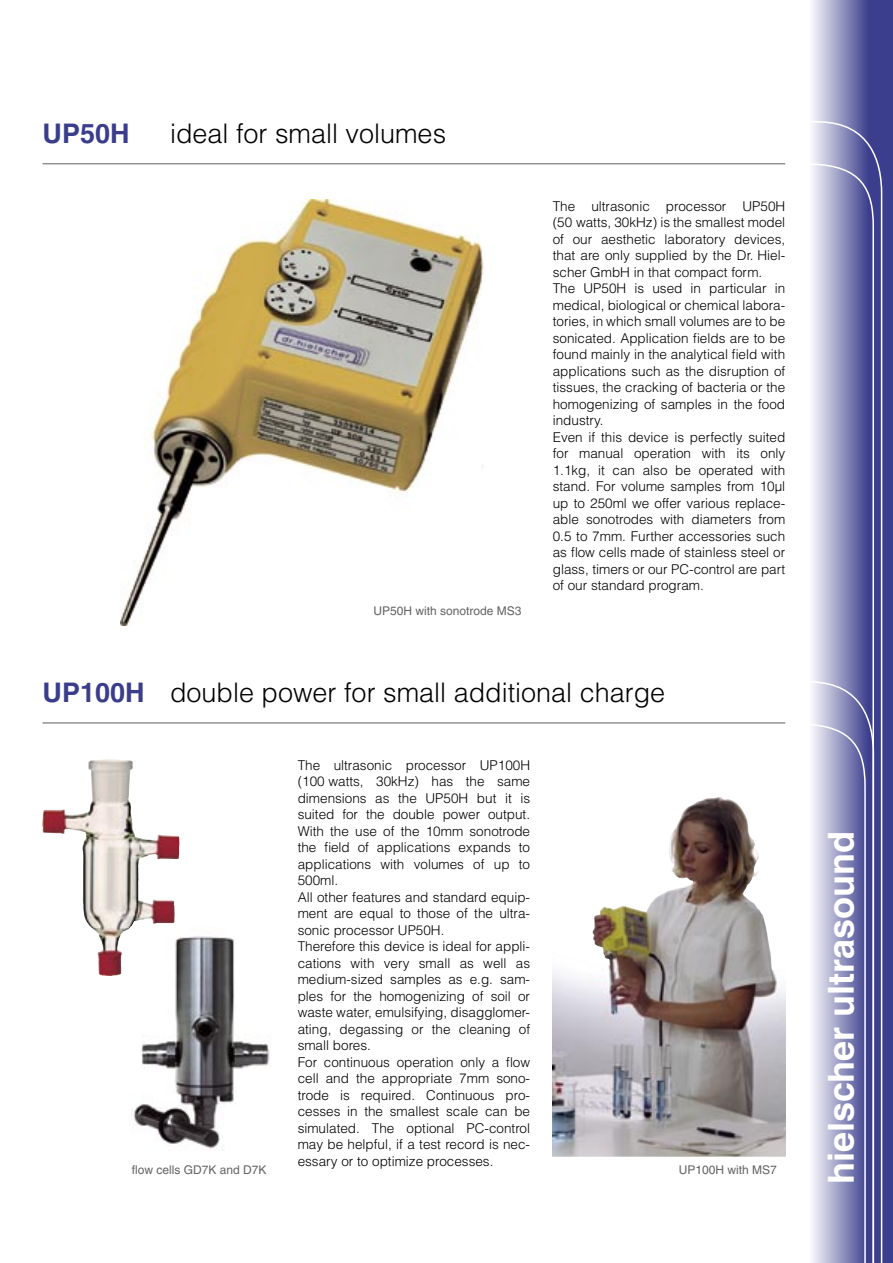
<style>
.page{position:relative;width:893px;height:1263px;background:#fff}
.page>*{position:absolute;margin:0;border:0;box-sizing:border-box;transform-origin:0 0}
.t1{font:700 36px "Helvetica";color:#fff}
.t2{font:300 27px "Helvetica";color:#000}
.t3{font:700 27px "Helvetica";color:#3a3d8c}
.t4{font:300 13.5px/16.5px "Helvetica";color:#000}
.t5{font:12px "Helvetica";color:#636363}
.s1{font-weight:700;color:#3a3d8c}
</style>
<div class="page">
<svg style="left:42px;top:722px;width:73px;height:254px"></svg>
<img style="left:121px;top:200px;width:363px;height:425px">
<svg style="left:669px;top:797px;width:87px;height:53px"></svg>
<img style="left:553px;top:850px;width:225px;height:307px">
<img style="left:129px;top:927px;width:141px;height:224px">
<img style="left:105px;top:759px;width:74px;height:142px">
<svg style="left:812px;top:0;width:81px;height:1263px;background:#585b9d"></svg>
<svg style="left:812px;top:119px;width:71px;height:1144px;background:#898aba"></svg>
<hr style="left:43px;top:163px;width:742px;height:1px;background:#939393">
<svg style="left:778px;top:679px;width:97px;height:584px"></svg>
<hr style="left:43px;top:722px;width:742px;height:2px;background:#939393">
<h2 class="t3" style="left:43px;top:117px;width:89px">UP50H</h2>
<h2 class="t2" style="left:170px;top:116px;width:278px">ideal for small volumes</h2>
<p class="t5" style="left:374px;top:604px;width:150px">UP50H with sonotrode MS3</p>
<p class="t4" style="left:553px;top:197px;width:234px">The ultrasonic processor UP50H (50 watts, 30kHz) is the smallest model of our aesthetic laboratory devices, that are only supplied by the Dr. Hiel&shy;scher GmbH in that compact form.<br>The UP50H is used in particular in medical, biological or chemical labora&shy;tories, in which small volumes are to be sonicated. Application fields are to be found mainly in the analytical field with applications such as the disruption of tissues, the cracking of bacteria or the homogenizing of samples in the food industry.<br>Even if this device is perfectly suited for manual operation with its only 1.1kg, it can also be operated with stand. For volume samples from 10µl up to 250ml we offer various replace&shy;able sonotrodes with diameters from 0.5 to 7mm. Further accessories such as flow cells made of stainless steel or glass, timers or our PC-control are part of our standard program.</p>
<h2 class="t2" style="left:43px;top:675px;width:624px"><span class="s1">UP100H</span> double power for small additional charge</h2>
<p class="t5" style="left:132px;top:1163px;width:136px">flow cells GD7K and D7K</p>
<p class="t4" style="left:298px;top:757px;width:234px">The ultrasonic processor UP100H (100 watts, 30kHz) has the same dimensions as the UP50H but it is suited for the double power output.<br>With the use of the 10mm sonotrode the field of applications expands to applications with volumes of up to<br>500ml.<br>All other features and standard equip&shy;ment are equal to those of the ultra&shy;sonic processor UP50H.<br>Therefore this device is ideal for appli&shy;cations with very small as well as medium-sized samples as e.g. sam&shy;ples for the homogenizing of soil or waste water, emulsifying, disagglomer&shy;ating, degassing or the cleaning of small bores.<br>For continuous operation only a flow cell and the appropriate 7mm sono&shy;trode is required. Continuous pro&shy;cesses in the smallest scale can be simulated. The optional PC-control may be helpful, if a test record is nec&shy;essary or to optimize processes.</p>
<p class="t5" style="left:679px;top:1163px;width:100px">UP100H with MS7</p>
<h1 class="t1" style="left:819px;top:1184px;width:355px;rotate:-90deg">hielscher ultrasound</h1>
</div>
